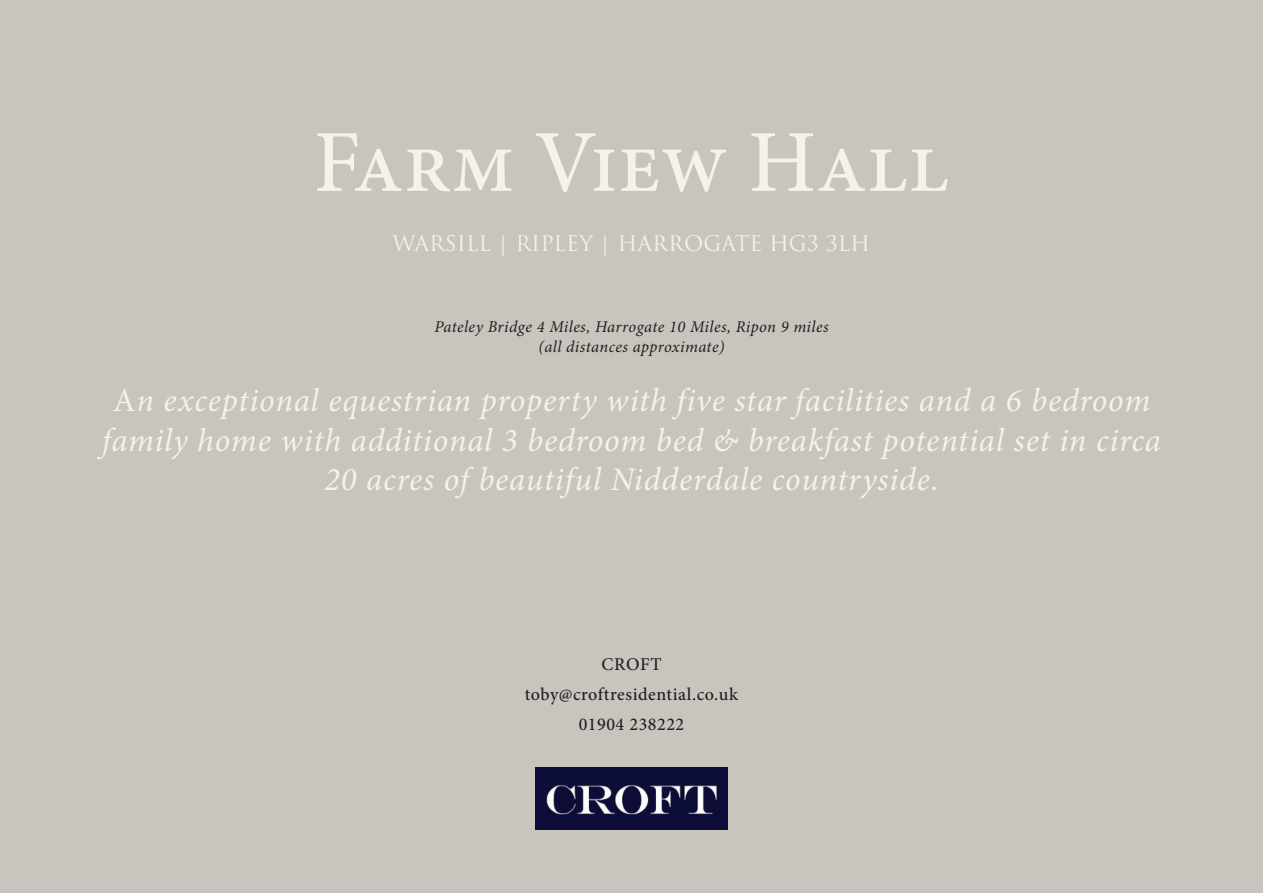
<style>
.page{position:relative;width:1263px;height:893px;background:#c9c4bd}
.page>*{position:absolute;margin:0;border:0;box-sizing:border-box;transform-origin:0 0}
.t1{font:500 88.5px "Minion Pro";color:#f7f2e8}
.t2{font:italic 33px/39.6px "Minion Pro";letter-spacing:.02em;color:#f7f2e8;text-align:center}
.t3{font:21px "Trajan Pro";color:#f7f2e8}
.t4{font:500 18px "Minion Pro";letter-spacing:.03em;color:#231f20}
.t5{font:italic 16.5px/19.8px "Minion Pro";letter-spacing:.02em;color:#231f20;text-align:center}
.s1{font-style:normal}
</style>
<div class="page">
<img style="left:535px;top:767px;width:193px;height:62px">
<p class="t1" style="left:313px;top:103px;width:638px">Farm View Hall</p>
<p class="t3" style="left:393px;top:230px;width:479px">WARSILL | RIPLEY | HARROGATE HG3 3LH</p>
<p class="t5" style="left:434px;top:317px;width:396px">Pateley Bridge 4 Miles, Harrogate 10 Miles, Ripon 9 miles (all distances approximate)</p>
<p class="t2" style="left:102px;top:381px;width:1061px"><span class="s1">A</span>n exceptional equestrian property with five star facilities and a 6 bedroom family home with additional 3 bedroom bed &amp; breakfast potential set in circa<br>20 acres of beautiful Nidderdale countryside.</p>
<p class="t4" style="left:601px;top:652px;width:62px">CROFT</p>
<p class="t4" style="left:525px;top:682px;width:215px">toby@croftresidential.co.uk</p>
<p class="t4" style="left:579px;top:712px;width:107px">01904 238222</p>
</div>
